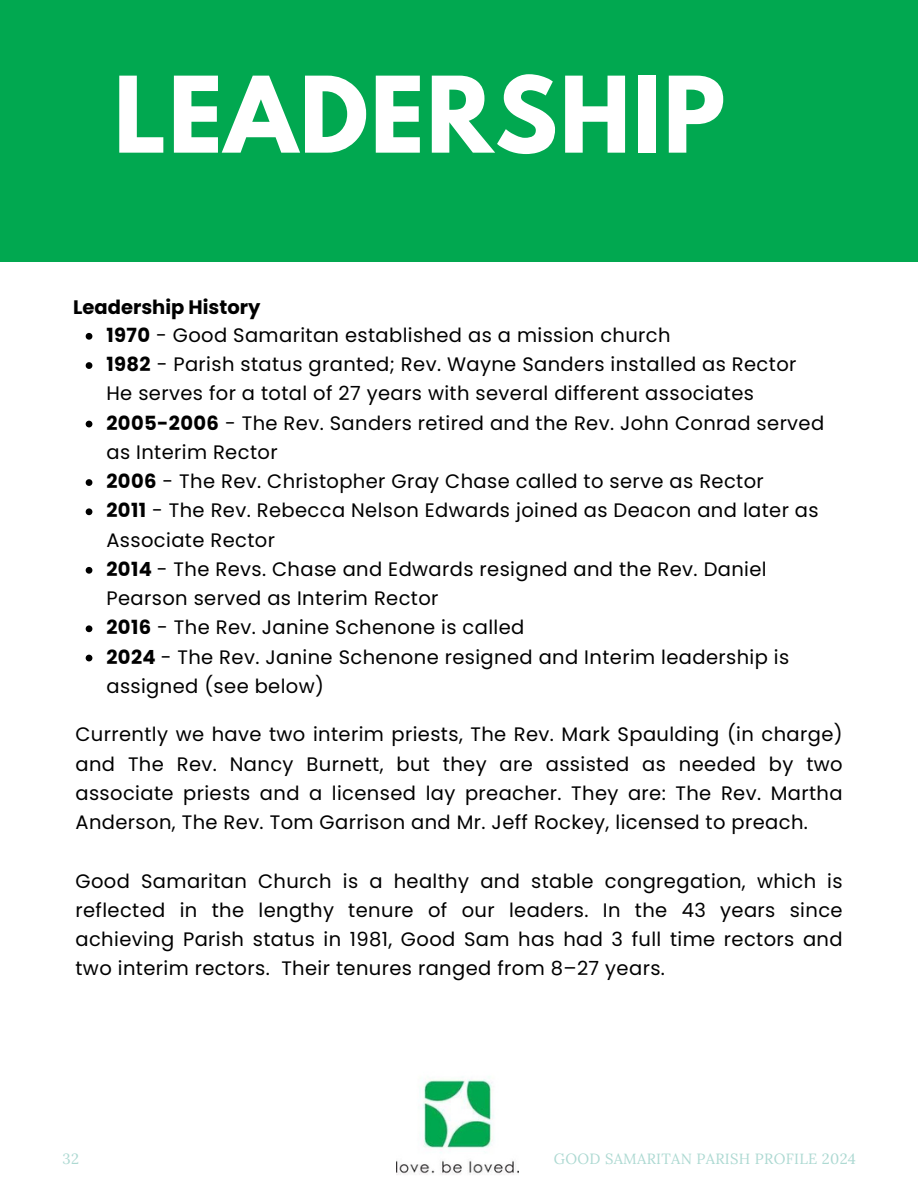
<style>
.page{position:relative;width:918px;height:1188px;background:#fff}
.page>*{position:absolute;margin:0;border:0;box-sizing:border-box;transform-origin:0 0}
.t1{font:700 93.45px "League Spartan";letter-spacing:.02em;color:#fff}
.t2{font:19.5px/29.2px "Poppins";letter-spacing:.02em;color:#000}
.t3{font:700 19.5px "Poppins";color:#000}
.t4{font:14.85px "Lora";letter-spacing:.02em;color:#add9d2}
.s1{font-weight:700}
</style>
<div class="page">
<div style="left:0;top:0;width:918px;height:262px;background:#01a850"></div>
<img style="left:396px;top:1076px;width:123px;height:99px">
<svg style="left:86px;top:333px;width:6px;height:7px"></svg>
<svg style="left:86px;top:362px;width:6px;height:7px"></svg>
<svg style="left:86px;top:421px;width:6px;height:6px"></svg>
<svg style="left:86px;top:479px;width:6px;height:7px"></svg>
<svg style="left:86px;top:508px;width:6px;height:7px"></svg>
<svg style="left:86px;top:567px;width:6px;height:7px"></svg>
<svg style="left:86px;top:625px;width:6px;height:7px"></svg>
<svg style="left:86px;top:655px;width:6px;height:6px"></svg>
<p class="t1" style="left:114px;top:69px;width:613px">LEADERSHIP</p>
<p class="t3" style="left:73px;top:293px;width:189px">Leadership History</p>
<p class="t2" style="left:106px;top:320px;width:566px"><span class="s1">1970</span> - Good Samaritan established as a mission church</p>
<p class="t2" style="left:106px;top:350px;width:692px"><span class="s1">1982</span> - Parish status granted; Rev. Wayne Sanders installed as Rector<br>He serves for a total of 27 years with several different associates</p>
<p class="t2" style="left:106px;top:408px;width:719px"><span class="s1">2005-2006</span> - The Rev. Sanders retired and the Rev. John Conrad served as Interim Rector</p>
<h3 class="t2" style="left:106px;top:467px;width:659px"><span class="s1">2006</span> - The Rev. Christopher Gray Chase called to serve as Rector</h3>
<p class="t2" style="left:106px;top:496px;width:714px"><span class="s1">2011</span> - The Rev. Rebecca Nelson Edwards joined as Deacon and later as<br>Associate Rector</p>
<p class="t2" style="left:106px;top:554px;width:662px"><span class="s1">2014</span> - The Revs. Chase and Edwards resigned and the Rev. Daniel<br>Pearson served as Interim Rector</p>
<p class="t2" style="left:106px;top:613px;width:419px"><span class="s1">2016</span> - The Rev. Janine Schenone is called</p>
<p class="t2" style="left:106px;top:642px;width:684px"><span class="s1">2024</span> - The Rev. Janine Schenone resigned and Interim leadership is assigned (see below)</p>
<p class="t2" style="left:76px;top:720px;width:769px;text-align:justify">Currently we have two interim priests, The Rev. Mark Spaulding (in charge) and The Rev. Nancy Burnett, but they are assisted as needed by two associate priests and a licensed lay preacher. They are: The Rev. Martha Anderson, The Rev. Tom Garrison and Mr. Jeff Rockey, licensed to preach.</p>
<p class="t2" style="left:76px;top:866px;width:769px;text-align:justify">Good Samaritan Church is a healthy and stable congregation, which is reflected in the lengthy tenure of our leaders. In the 43 years since achieving Parish status in 1981, Good Sam has had 3 full time rectors and two interim rectors. Their tenures ranged from 8–27 years.</p>
<h2 class="t4" style="left:63px;top:1149px;width:18px">32</h2>
<p class="t4" style="left:554px;top:1149px;width:303px">GOOD SAMARITAN PARISH PROFILE 2024</p>
</div>
